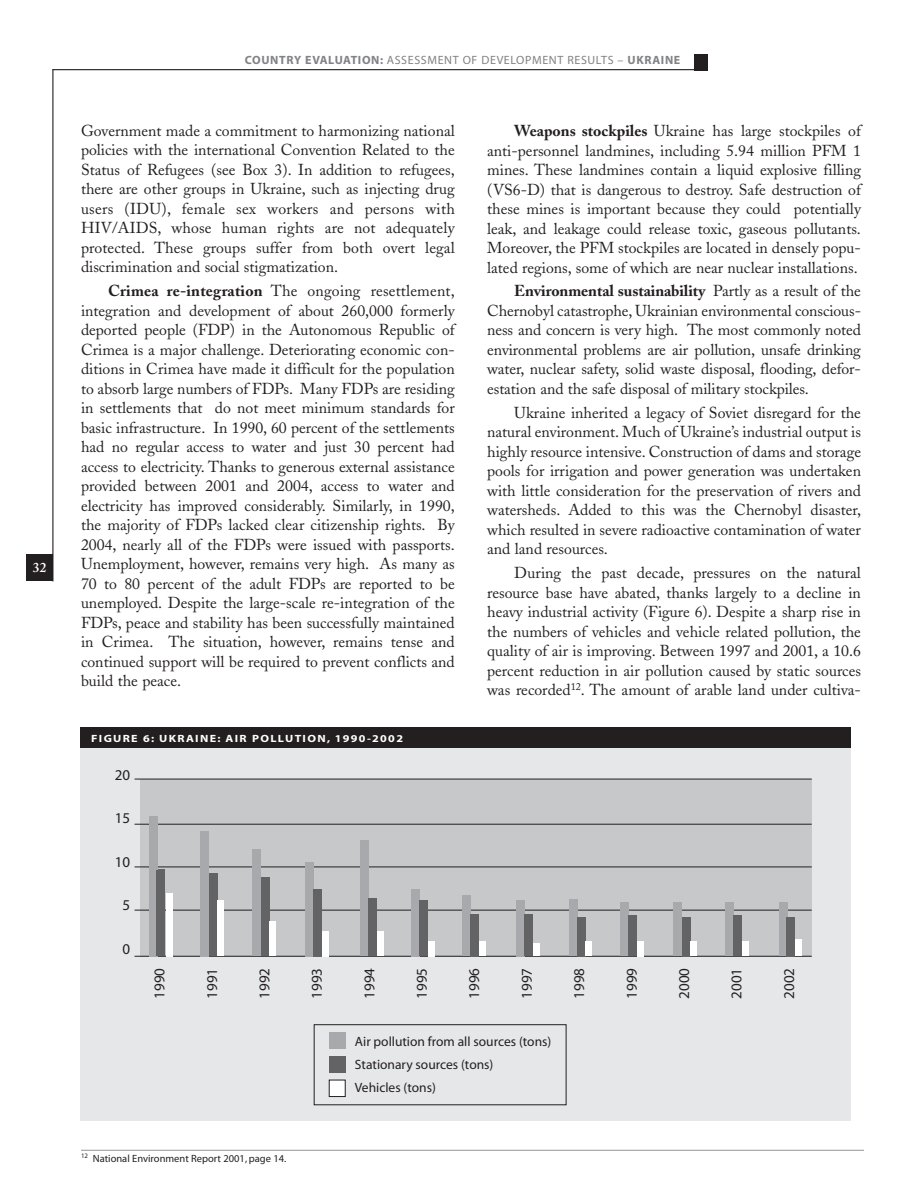
<style>
.page{position:relative;width:918px;height:1188px;background:#fff}
.page>*{position:absolute;margin:0;border:0;box-sizing:border-box;transform-origin:0 0}
.t1{font:15.75px/19.5px "Adobe Caslon";color:#231f20;text-align:justify}
.t2{font:15px "Myriad";color:#231f20}
.t3{font:13.5px/23.2px "Myriad";color:#231f20}
.t4{font:600 13.5px "Adobe Caslon";color:#fff}
.t5{font:12px "Myriad";letter-spacing:.05em;color:#808285}
.t6{font:10.5px "Myriad";color:#231f20}
.t7{font:700 10.5px "Myriad";letter-spacing:.11em;color:#fff;scale:1.15 1}
.s1{font-weight:700}
</style>
<div class="page">
<div style="left:26px;top:554px;width:27px;height:27px;background:#231f20"></div>
<hr style="left:53px;top:69px;width:645px;height:1px;background:#231f20">
<div style="left:694px;top:54px;width:13px;height:16px;background:#231f20"></div>
<hr style="left:52px;top:69px;width:1px;height:512px;background:#231f20">
<div style="left:80px;top:740px;width:771px;height:381px;background:#e6e7e9"></div>
<div style="left:141px;top:779px;width:671px;height:177px;background:#c7c8ca"></div>
<hr style="left:135px;top:779px;width:677px;height:1px;background:#231f20">
<hr style="left:135px;top:824px;width:677px;height:1px;background:#231f20">
<hr style="left:135px;top:866px;width:677px;height:1px;background:#231f20">
<hr style="left:135px;top:910px;width:677px;height:1px;background:#231f20">
<hr style="left:135px;top:956px;width:677px;height:1px;background:#231f20">
<div style="left:149px;top:816px;width:8px;height:139px;background:#a8a9ad"></div>
<div style="left:157px;top:869px;width:8px;height:86px;background:#636366"></div>
<div style="left:166px;top:893px;width:7px;height:62px;background:#fff"></div>
<div style="left:149px;top:818px;width:8px;height:138px;background:#a8a9ad"></div>
<div style="left:157px;top:870px;width:8px;height:86px;background:#636366"></div>
<div style="left:166px;top:897px;width:7px;height:59px;background:#fff"></div>
<div style="left:200px;top:831px;width:9px;height:125px;background:#a8a9ad"></div>
<div style="left:329px;top:1032px;width:16px;height:16px;background:#a8a9ad"></div>
<div style="left:329px;top:1056px;width:16px;height:16px;background:#636366"></div>
<div style="left:329px;top:1080px;width:17px;height:17px;background:#fff;border:1px solid #231f20"></div>
<div style="left:314px;top:1024px;width:253px;height:81px;border:1px solid #231f20"></div>
<div style="left:209px;top:873px;width:8px;height:83px;background:#636366"></div>
<div style="left:217px;top:901px;width:7px;height:55px;background:#fff"></div>
<div style="left:253px;top:850px;width:8px;height:106px;background:#a8a9ad"></div>
<div style="left:261px;top:878px;width:8px;height:78px;background:#636366"></div>
<div style="left:269px;top:922px;width:7px;height:34px;background:#fff"></div>
<div style="left:306px;top:862px;width:8px;height:94px;background:#a8a9ad"></div>
<div style="left:313px;top:889px;width:9px;height:67px;background:#636366"></div>
<div style="left:322px;top:931px;width:7px;height:25px;background:#fff"></div>
<div style="left:360px;top:840px;width:8px;height:116px;background:#a8a9ad"></div>
<div style="left:368px;top:898px;width:9px;height:58px;background:#636366"></div>
<div style="left:377px;top:932px;width:7px;height:24px;background:#fff"></div>
<div style="left:412px;top:889px;width:8px;height:67px;background:#a8a9ad"></div>
<div style="left:419px;top:901px;width:9px;height:55px;background:#636366"></div>
<div style="left:428px;top:941px;width:7px;height:15px;background:#fff"></div>
<div style="left:463px;top:895px;width:8px;height:61px;background:#a8a9ad"></div>
<div style="left:470px;top:914px;width:9px;height:42px;background:#636366"></div>
<div style="left:479px;top:941px;width:7px;height:15px;background:#fff"></div>
<div style="left:516px;top:900px;width:9px;height:56px;background:#a8a9ad"></div>
<div style="left:525px;top:914px;width:8px;height:42px;background:#636366"></div>
<div style="left:533px;top:943px;width:7px;height:13px;background:#fff"></div>
<div style="left:569px;top:900px;width:9px;height:56px;background:#a8a9ad"></div>
<div style="left:577px;top:917px;width:8px;height:39px;background:#636366"></div>
<div style="left:585px;top:941px;width:7px;height:15px;background:#fff"></div>
<div style="left:621px;top:903px;width:8px;height:53px;background:#a8a9ad"></div>
<div style="left:628px;top:916px;width:9px;height:40px;background:#636366"></div>
<div style="left:637px;top:941px;width:7px;height:15px;background:#fff"></div>
<div style="left:674px;top:902px;width:8px;height:54px;background:#a8a9ad"></div>
<div style="left:682px;top:917px;width:8px;height:39px;background:#636366"></div>
<div style="left:690px;top:941px;width:7px;height:15px;background:#fff"></div>
<div style="left:725px;top:902px;width:9px;height:54px;background:#a8a9ad"></div>
<div style="left:734px;top:915px;width:8px;height:41px;background:#636366"></div>
<div style="left:742px;top:941px;width:7px;height:15px;background:#fff"></div>
<div style="left:779px;top:902px;width:8px;height:54px;background:#a8a9ad"></div>
<div style="left:787px;top:917px;width:8px;height:39px;background:#636366"></div>
<div style="left:795px;top:939px;width:7px;height:17px;background:#fff"></div>
<div style="left:80px;top:728px;width:771px;height:20px;background:#231f20"></div>
<hr style="left:81px;top:1150px;width:783px;height:1px;background:#939598">
<p class="t4" style="left:33px;top:562px;width:15px">32</p>
<p class="t5" style="left:245px;top:55px;width:437px"><span class="s1">COUNTRY EVALUATION:</span> ASSESSMENT OF DEVELOPMENT RESULTS – <span class="s1">UKRAINE</span></p>
<p class="t1" style="left:81px;top:123px;width:375px">Government made a commitment to harmonizing national policies with the international Convention Related to the Status of Refugees (see Box 3). In addition to refugees, there are other groups in Ukraine, such as injecting drug users (IDU), female sex workers and persons with HIV/AIDS, whose human rights are not adequately protected. These groups suffer from both overt legal discrimination and social stigmatization.</p>
<p class="t1" style="left:81px;top:283px;width:375px;text-indent:27px"><span class="s1">Crimea re-integration</span> The ongoing resettlement, integration and development of about 260,000 formerly deported people (FDP) in the Autonomous Republic of Crimea is a major challenge. Deteriorating economic con&shy;ditions in Crimea have made it difficult for the population to absorb large numbers of FDPs. Many FDPs are residing in settlements that do not meet minimum standards for basic infrastructure. In 1990, 60 percent of the settlements had no regular access to water and just 30 percent had access to electricity. Thanks to generous external assistance provided between 2001 and 2004, access to water and electricity has improved considerably. Similarly, in 1990, the majority of FDPs lacked clear citizenship rights. By 2004, nearly all of the FDPs were issued with passports.<br>Unemployment, however, remains very high. As many as 70 to 80 percent of the adult FDPs are reported to be unemployed. Despite the large-scale re-integration of the FDPs, peace and stability has been successfully maintained in Crimea. The situation, however, remains tense and continued support will be required to prevent conflicts and build the peace.</p>
<p class="t7" style="left:91px;top:734px;width:273px">FIGURE 6: UKRAINE: AIR POLLUTION, 1990-2002</p>
<p class="t2" style="left:115px;top:769px;width:17px">20</p>
<p class="t2" style="left:115px;top:813px;width:17px">15</p>
<p class="t2" style="left:115px;top:856px;width:17px">10</p>
<p class="t1" style="left:487px;top:123px;width:375px;text-indent:27px"><span class="s1">Weapons stockpiles</span> Ukraine has large stockpiles of anti-personnel landmines, including 5.94 million PFM 1 mines. These landmines contain a liquid explosive filling (VS6-D) that is dangerous to destroy. Safe destruction of these mines is important because they could potentially leak, and leakage could release toxic, gaseous pollutants.<br>Moreover, the PFM stockpiles are located in densely popu&shy;lated regions, some of which are near nuclear installations.</p>
<p class="t1" style="left:487px;top:283px;width:375px;text-indent:27px"><span class="s1">Environmental sustainability</span> Partly as a result of the Chernobyl catastrophe, Ukrainian environmental conscious&shy;ness and concern is very high. The most commonly noted environmental problems are air pollution, unsafe drinking water, nuclear safety, solid waste disposal, flooding, defor&shy;estation and the safe disposal of military stockpiles.</p>
<p class="t1" style="left:487px;top:405px;width:375px;text-indent:27px">Ukraine inherited a legacy of Soviet disregard for the natural environment. Much of Ukraine’s industrial output is highly resource intensive. Construction of dams and storage pools for irrigation and power generation was undertaken with little consideration for the preservation of rivers and watersheds. Added to this was the Chernobyl disaster, which resulted in severe radioactive contamination of water and land resources.</p>
<p class="t1" style="left:487px;top:565px;width:375px;text-indent:27px">During the past decade, pressures on the natural resource base have abated, thanks largely to a decline in heavy industrial activity (Figure 6). Despite a sharp rise in the numbers of vehicles and vehicle related pollution, the quality of air is improving. Between 1997 and 2001, a 10.6 percent reduction in air pollution caused by static sources was recorded<sup>12</sup>. The amount of arable land under cultiva-</p>
<p class="t2" style="left:154px;top:999px;width:32px;rotate:-90deg">1990</p>
<p class="t2" style="left:206px;top:999px;width:32px;rotate:-90deg">1991</p>
<p class="t2" style="left:259px;top:999px;width:32px;rotate:-90deg">1992</p>
<p class="t2" style="left:311px;top:999px;width:32px;rotate:-90deg">1993</p>
<p class="t2" style="left:364px;top:999px;width:32px;rotate:-90deg">1994</p>
<p class="t2" style="left:416px;top:999px;width:32px;rotate:-90deg">1995</p>
<p class="t2" style="left:469px;top:999px;width:32px;rotate:-90deg">1996</p>
<p class="t2" style="left:521px;top:999px;width:32px;rotate:-90deg">1997</p>
<p class="t2" style="left:574px;top:999px;width:32px;rotate:-90deg">1998</p>
<p class="t2" style="left:626px;top:999px;width:32px;rotate:-90deg">1999</p>
<p class="t2" style="left:678px;top:999px;width:32px;rotate:-90deg">2000</p>
<p class="t2" style="left:731px;top:999px;width:32px;rotate:-90deg">2001</p>
<p class="t2" style="left:783px;top:999px;width:32px;rotate:-90deg">2002</p>
<p class="t6" style="left:81px;top:1154px;width:207px"><sup>12</sup> National Environment Report 2001, page 14.</p>
<p class="t3" style="left:355px;top:1031px;width:198px">Air pollution from all sources (tons)<br>Stationary sources (tons)<br>Vehicles (tons)</p>
</div>
